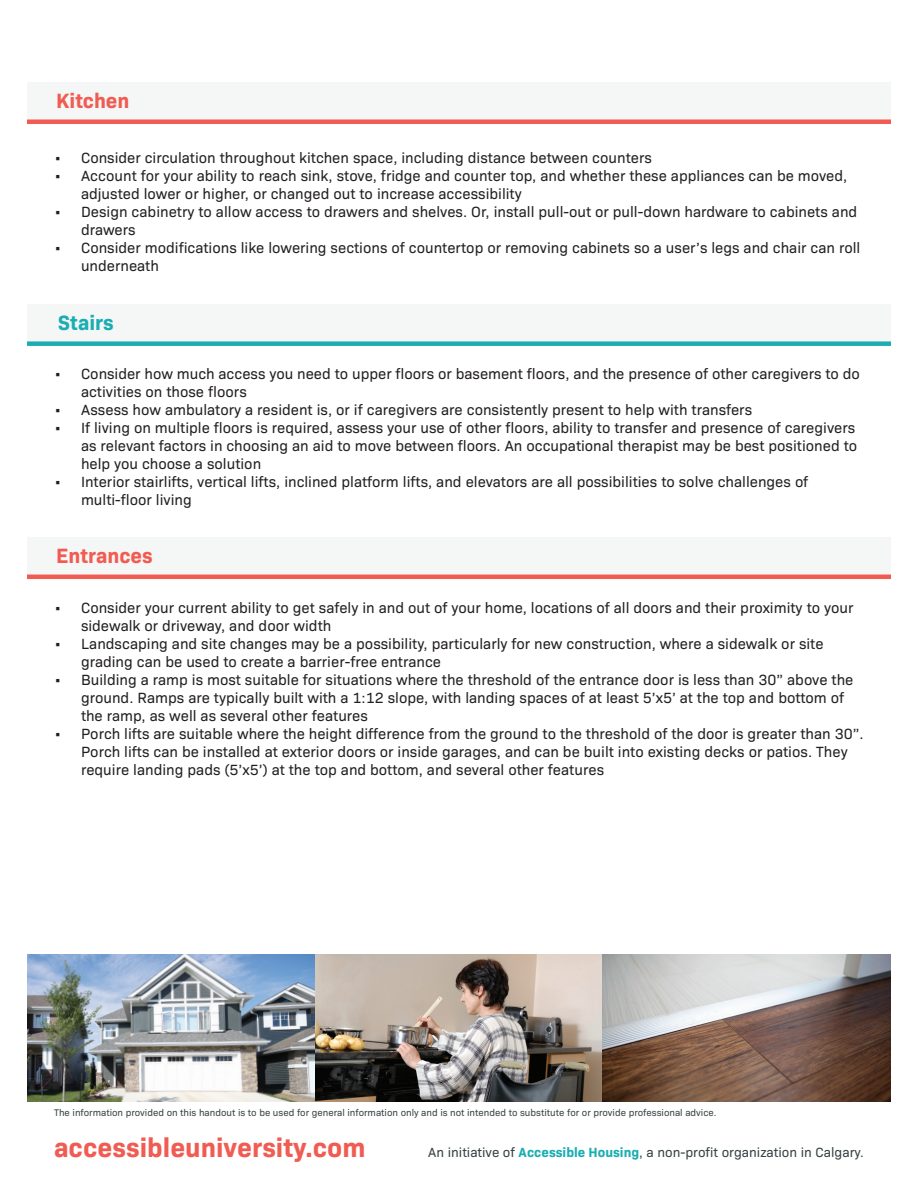
<style>
.page{position:relative;width:918px;height:1188px;background:#fff}
.page>*{position:absolute;margin:0;border:0;box-sizing:border-box;transform-origin:0 0}
.t1{font:700 27px "Bio Sans";color:#f15c52}
.t2{font:700 21px "Bio Sans";color:#f15c52}
.t3{font:700 21px "Bio Sans";letter-spacing:.005em;color:#1aaeb2}
.t4{font:15px/18px "Bio Sans";color:#231f20}
.t5{font:13.5px "Bio Sans";color:#384143}
.t6{font:9.75px "Bio Sans";color:#384143}
.s1{font-weight:700;color:#1aaeb2}
</style>
<div class="page">
<div style="left:27px;top:537px;width:864px;height:38px;background:#f5f7f7"></div>
<div style="left:27px;top:304px;width:864px;height:38px;background:#f5f7f7"></div>
<div style="left:27px;top:82px;width:864px;height:38px;background:#f5f7f7"></div>
<div style="left:27px;top:119px;width:864px;height:5px;background:#f15c52"></div>
<div style="left:27px;top:341px;width:864px;height:5px;background:#1aaeb2"></div>
<hr style="left:27px;top:575px;width:864px;height:4px;background:#f15c52">
<img style="left:27px;top:954px;width:864px;height:148px">
<h2 class="t2" style="left:56px;top:85px;width:75px">Kitchen</h2>
<p class="t4" style="left:54px;top:148px;width:600px">• Consider circulation throughout kitchen space, including distance between counters</p>
<p class="t4" style="left:81px;top:166px;width:768px;text-indent:-27px">• Account for your ability to reach sink, stove, fridge and counter top, and whether these appliances can be moved, adjusted lower or higher, or changed out to increase accessibility</p>
<p class="t4" style="left:81px;top:202px;width:778px;text-indent:-27px">• Design cabinetry to allow access to drawers and shelves. Or, install pull-out or pull-down hardware to cabinets and drawers</p>
<p class="t4" style="left:81px;top:238px;width:781px;text-indent:-27px">• Consider modifications like lowering sections of countertop or removing cabinets so a user’s legs and chair can roll underneath</p>
<h2 class="t3" style="left:58px;top:307px;width:57px">Stairs</h2>
<p class="t4" style="left:81px;top:364px;width:781px;text-indent:-27px">• Consider how much access you need to upper floors or basement floors, and the presence of other caregivers to do activities on those floors</p>
<p class="t4" style="left:54px;top:400px;width:700px">• Assess how ambulatory a resident is, or if caregivers are consistently present to help with transfers</p>
<p class="t4" style="left:81px;top:418px;width:778px;text-indent:-27px">• If living on multiple floors is required, assess your use of other floors, ability to transfer and presence of caregivers as relevant factors in choosing an aid to move between floors. An occupational therapist may be best positioned to help you choose a solution</p>
<p class="t4" style="left:81px;top:472px;width:729px;text-indent:-27px">• Interior stairlifts, vertical lifts, inclined platform lifts, and elevators are all possibilities to solve challenges of multi-floor living</p>
<h2 class="t2" style="left:56px;top:540px;width:98px">Entrances</h2>
<p class="t4" style="left:81px;top:598px;width:774px;text-indent:-27px">• Consider your current ability to get safely in and out of your home, locations of all doors and their proximity to your sidewalk or driveway, and door width</p>
<p class="t4" style="left:81px;top:634px;width:744px;text-indent:-27px">• Landscaping and site changes may be a possibility, particularly for new construction, where a sidewalk or site grading can be used to create a barrier-free entrance</p>
<p class="t4" style="left:81px;top:670px;width:774px;text-indent:-27px">• Building a ramp is most suitable for situations where the threshold of the entrance door is less than 30” above the ground. Ramps are typically built with a 1:12 slope, with landing spaces of at least 5’x5’ at the top and bottom of the ramp, as well as several other features</p>
<p class="t4" style="left:81px;top:724px;width:784px;text-indent:-27px">• Porch lifts are suitable where the height difference from the ground to the threshold of the door is greater than 30”.<br>Porch lifts can be installed at exterior doors or inside garages, and can be built into existing decks or patios. They require landing pads (5’x5’) at the top and bottom, and several other features</p>
<p class="t6" style="left:54px;top:1106px;width:664px">The information provided on this handout is to be used for general information only and is not intended to substitute for or provide professional advice.</p>
<h1 class="t1" style="left:54px;top:1127px;width:313px">accessibleuniversity.com</h1>
<p class="t5" style="left:428px;top:1143px;width:437px">An initiative of <span class="s1">Accessible Housing</span>, a non-profit organization in Calgary.</p>
</div>
